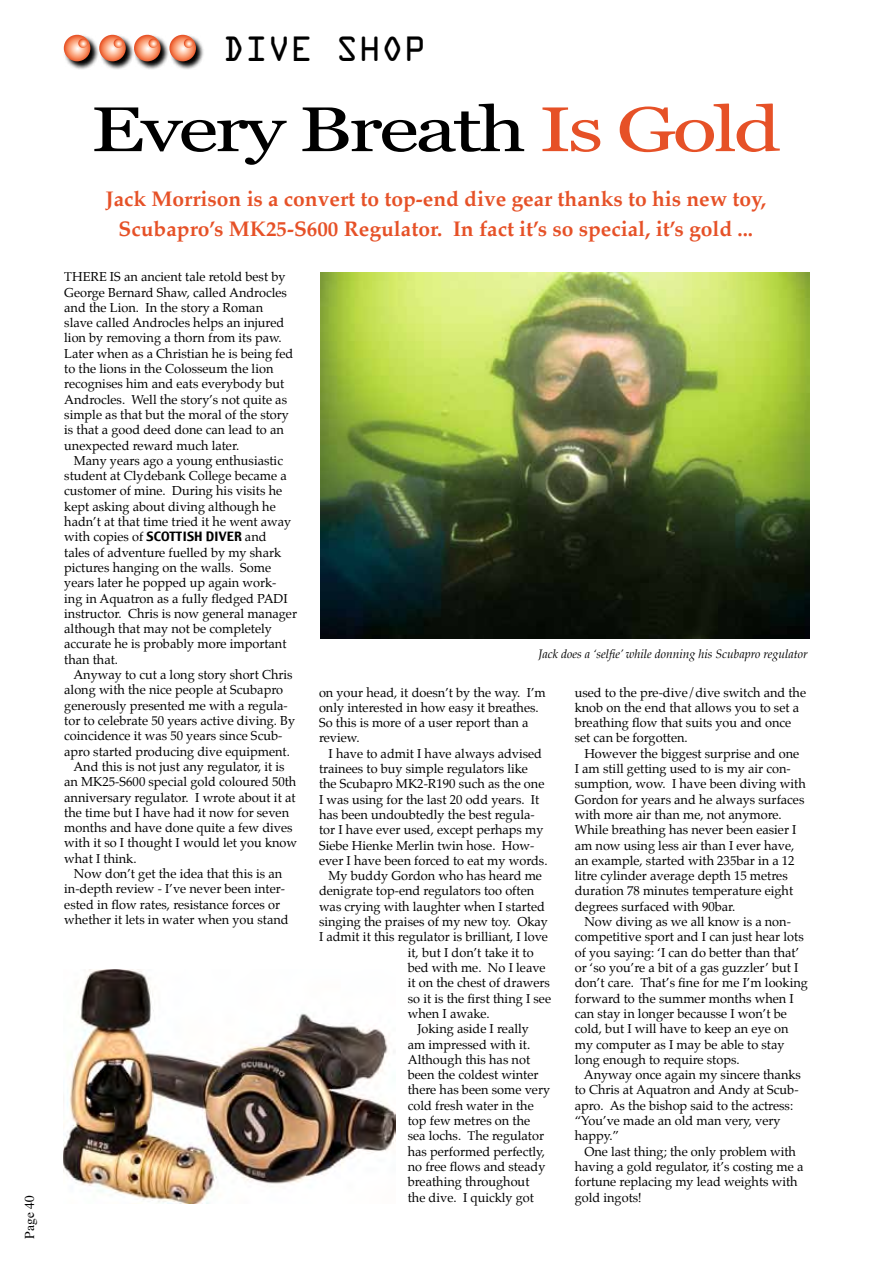
<style>
.page{position:relative;width:893px;height:1263px;background:#fff}
.page>*{position:absolute;margin:0;border:0;box-sizing:border-box;transform-origin:0 0}
.t1{font:63px "Georgia";letter-spacing:-.04em;color:#000;scale:1.3 1}
.t2{font:31.5px "OCRA Std";color:#000}
.t3{font:700 21px/30px "Palatino";color:#e65127;text-align:center}
.t4{font:13.5px "Times";color:#000}
.t5{font:12.75px/15.3px "Palatino";color:#000}
.t6{font:italic 12px "Palatino";color:#000}
.s1{color:#e65127}
.s2{font-family:"Charcoal"}
</style>
<div class="page">
<svg style="left:134px;top:34px;width:35px;height:36px"></svg>
<svg style="left:134px;top:35px;width:27px;height:26px"></svg>
<svg style="left:148px;top:39px;width:10px;height:9px"></svg>
<svg style="left:170px;top:34px;width:34px;height:36px"></svg>
<svg style="left:169px;top:35px;width:27px;height:26px"></svg>
<svg style="left:184px;top:39px;width:9px;height:9px"></svg>
<svg style="left:63px;top:34px;width:36px;height:36px"></svg>
<svg style="left:64px;top:35px;width:26px;height:26px"></svg>
<svg style="left:78px;top:39px;width:10px;height:9px"></svg>
<svg style="left:99px;top:34px;width:35px;height:36px"></svg>
<svg style="left:99px;top:35px;width:27px;height:26px"></svg>
<svg style="left:114px;top:39px;width:9px;height:9px"></svg>
<img style="left:321px;top:272px;width:488px;height:367px">
<img style="left:64px;top:969px;width:331px;height:234px">
<p class="t4" style="left:17px;top:1238px;width:45px;rotate:-90deg">Page 40</p>
<h2 class="t2" style="left:223px;top:35px;width:206px">DIVE SHOP</h2>
<h1 class="t1" style="left:91px;top:91px;width:532px">Every Breath <span class="s1">Is Gold</span></h1>
<h3 class="t3" style="left:105px;top:184px;width:662px">Jack Morrison is a convert to top-end dive gear thanks to his new toy,<br>Scubapro’s MK25-S600 Regulator. In fact it’s so special, it’s gold ...</h3>
<p class="t5" style="left:64px;top:269px;width:231px">THERE IS an ancient tale retold best by George Bernard Shaw, called Androcles and the Lion. In the story a Roman slave called Androcles helps an injured lion by removing a thorn from its paw.<br>Later when as a Christian he is being fed to the lions in the Colosseum the lion recognises him and eats everybody but Androcles. Well the story’s not quite as simple as that but the moral of the story is that a good deed done can lead to an unexpected reward much later.</p>
<p class="t5" style="left:64px;top:453px;width:234px;text-indent:10px">Many years ago a young enthusiastic student at Clydebank College became a customer of mine. During his visits he kept asking about diving although he hadn’t at that time tried it he went away with copies of <span class="s2">SCOTTISH DIVER</span> and<br>tales of adventure fuelled by my shark pictures hanging on the walls. Some years later he popped up again work&shy;ing in Aquatron as a fully fledged PADI instructor. Chris is now general manager although that may not be completely accurate he is probably more important than that.</p>
<p class="t5" style="left:73px;top:667px;width:221px">Anyway to cut a long story short Chris</p>
<p class="t5" style="left:64px;top:682px;width:220px">along with the nice people at Scubapro</p>
<p class="t5" style="left:64px;top:698px;width:225px">generously presented me with a regula-</p>
<p class="t5" style="left:64px;top:713px;width:232px">tor to celebrate 50 years active diving. By</p>
<p class="t5" style="left:64px;top:728px;width:220px">coincidence it was 50 years since Scub-</p>
<p class="t5" style="left:64px;top:743px;width:227px">apro started producing dive equipment.</p>
<p class="t5" style="left:73px;top:759px;width:213px">And this is not just any regulator, it is</p>
<p class="t5" style="left:64px;top:774px;width:234px">an MK25-S600 special gold coloured 50th</p>
<p class="t5" style="left:64px;top:789px;width:233px">anniversary regulator. I wrote about it at</p>
<p class="t5" style="left:64px;top:805px;width:226px">the time but I have had it now for seven</p>
<p class="t5" style="left:64px;top:820px;width:230px">months and have done quite a few dives</p>
<p class="t5" style="left:64px;top:835px;width:234px">with it so I thought I would let you know</p>
<p class="t5" style="left:64px;top:851px;width:74px">what I think.</p>
<p class="t5" style="left:74px;top:866px;width:210px">Now don’t get the idea that this is an</p>
<p class="t5" style="left:64px;top:881px;width:222px">in-depth review - I’ve never been inter-</p>
<p class="t5" style="left:64px;top:896px;width:217px">ested in flow rates, resistance forces or</p>
<p class="t5" style="left:64px;top:912px;width:226px">whether it lets in water when you stand</p>
<p class="t6" style="left:539px;top:644px;width:271px">Jack does a ‘selfie’ while donning his Scubapro regulator</p>
<p class="t5" style="left:319px;top:684px;width:228px">on your head, it doesn’t by the way. I’m only interested in how easy it breathes.<br>So this is more of a user report than a review.</p>
<p class="t5" style="left:329px;top:746px;width:215px">I have to admit I have always advised</p>
<p class="t5" style="left:319px;top:761px;width:211px">trainees to buy simple regulators like</p>
<p class="t5" style="left:319px;top:776px;width:227px">the Scubapro MK2-R190 such as the one</p>
<p class="t5" style="left:319px;top:792px;width:222px">I was using for the last 20 odd years. It</p>
<p class="t5" style="left:319px;top:807px;width:217px">has been undoubtedly the best regula-</p>
<p class="t5" style="left:319px;top:822px;width:226px">tor I have ever used, except perhaps my</p>
<p class="t5" style="left:319px;top:837px;width:217px">Siebe Hienke Merlin twin hose. How-</p>
<p class="t5" style="left:319px;top:853px;width:230px">ever I have been forced to eat my words.</p>
<p class="t5" style="left:329px;top:868px;width:215px">My buddy Gordon who has heard me</p>
<p class="t5" style="left:319px;top:883px;width:217px">denigrate top-end regulators too often</p>
<p class="t5" style="left:319px;top:899px;width:227px">was crying with laughter when I started</p>
<p class="t5" style="left:319px;top:914px;width:231px">singing the praises of my new toy. Okay</p>
<p class="t5" style="left:319px;top:929px;width:231px">I admit it this regulator is brilliant, I love</p>
<p class="t5" style="left:408px;top:945px;width:127px">it, but I don’t take it to</p>
<p class="t5" style="left:408px;top:960px;width:139px">bed with me. No I leave</p>
<p class="t5" style="left:408px;top:975px;width:144px">it on the chest of drawers</p>
<p class="t5" style="left:408px;top:990px;width:145px">so it is the first thing I see</p>
<p class="t5" style="left:408px;top:1006px;width:84px">when I awake.</p>
<p class="t5" style="left:417px;top:1021px;width:113px">Joking aside I really</p>
<p class="t5" style="left:408px;top:1036px;width:124px">am impressed with it.</p>
<p class="t5" style="left:408px;top:1052px;width:124px">Although this has not</p>
<p class="t5" style="left:408px;top:1067px;width:132px">been the coldest winter</p>
<p class="t5" style="left:408px;top:1082px;width:144px">there has been some very</p>
<p class="t5" style="left:408px;top:1098px;width:127px">cold fresh water in the</p>
<p class="t5" style="left:408px;top:1113px;width:124px">top few metres on the</p>
<p class="t5" style="left:408px;top:1128px;width:138px">sea lochs. The regulator</p>
<p class="t5" style="left:408px;top:1143px;width:139px">has performed perfectly,</p>
<p class="t5" style="left:408px;top:1159px;width:139px">no free flows and steady</p>
<p class="t5" style="left:408px;top:1174px;width:123px">breathing throughout</p>
<p class="t5" style="left:408px;top:1189px;width:128px">the dive. I quickly got</p>
<p class="t5" style="left:575px;top:684px;width:233px">used to the pre-dive/dive switch and the knob on the end that allows you to set a breathing flow that suits you and once set can be forgotten.</p>
<p class="t5" style="left:575px;top:746px;width:232px;text-indent:10px">However the biggest surprise and one I am still getting used to is my air con&shy;sumption, wow. I have been diving with Gordon for years and he always surfaces with more air than me, not anymore.<br>While breathing has never been easier I am now using less air than I ever have, an example, started with 235bar in a 12 litre cylinder average depth 15 metres duration 78 minutes temperature eight degrees surfaced with 90bar.</p>
<p class="t5" style="left:575px;top:914px;width:235px;text-indent:10px">Now diving as we all know is a non&shy;competitive sport and I can just hear lots of you saying: ‘I can do better than that’ or ‘so you’re a bit of a gas guzzler’ but I don’t care. That’s fine for me I’m looking forward to the summer months when I can stay in longer becausse I won’t be cold, but I will have to keep an eye on my computer as I may be able to stay long enough to require stops.</p>
<p class="t5" style="left:575px;top:1067px;width:228px;text-indent:9px">Anyway once again my sincere thanks to Chris at Aquatron and Andy at Scub&shy;apro. As the bishop said to the actress: “You’ve made an old man very, very happy.”</p>
<p class="t5" style="left:575px;top:1143px;width:230px;text-indent:10px">One last thing; the only problem with having a gold regulator, it’s costing me a fortune replacing my lead weights with gold ingots!</p>
</div>
